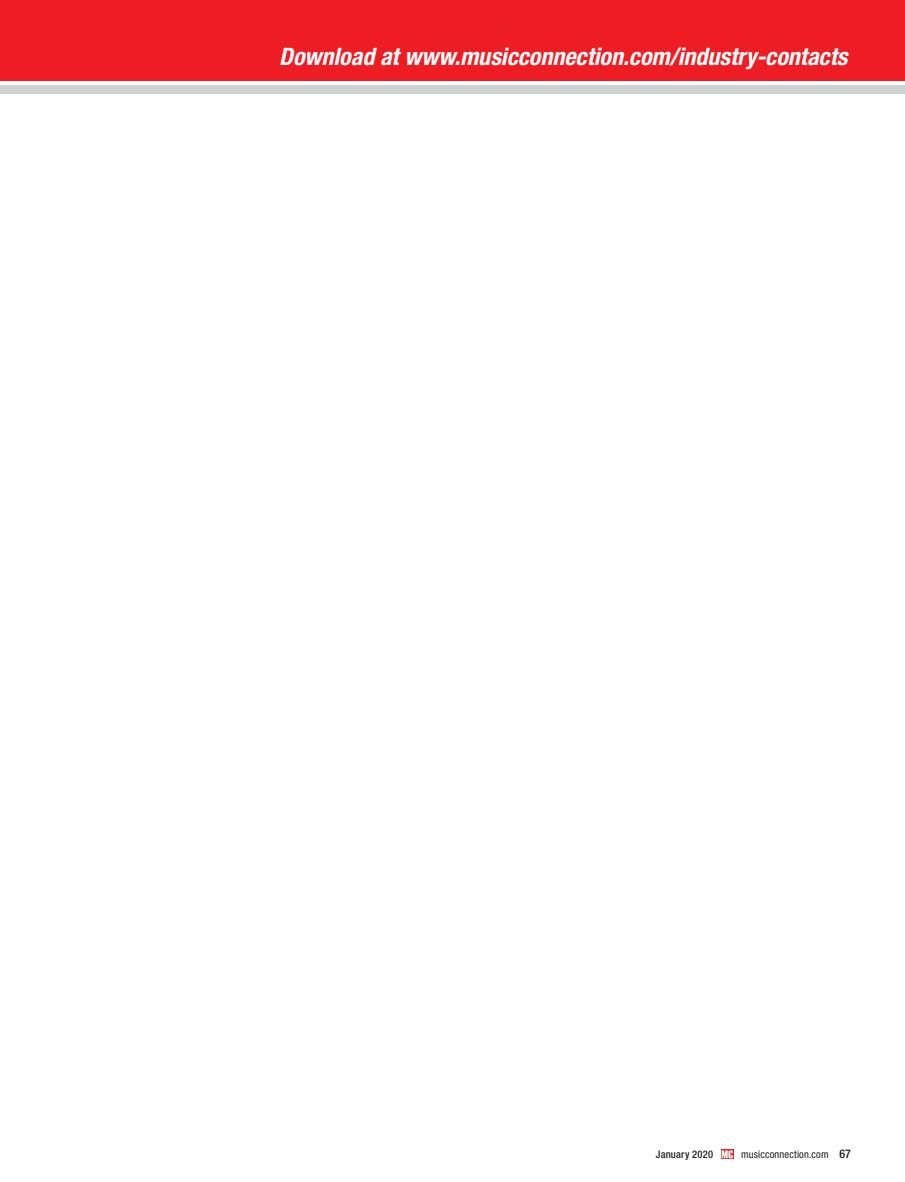
<style>
.page{position:relative;width:905px;height:1182px;background:#fff}
.page>*{position:absolute;margin:0;border:0;box-sizing:border-box;transform-origin:0 0}
.t1{font:italic 700 condensed 24px "Helvetica Neue";color:#fff}
.t2{font:condensed 10.5px "Helvetica Neue";letter-spacing:.015em;color:#231f20}
.t3{font:500 condensed 10.5px "Helvetica Neue";letter-spacing:.02em;color:#231f20}
.s1{font-weight:500;font-size:12px}
</style>
<div class="page">
<div style="left:0;top:0;width:904px;height:81px;background:#ee1d23"></div>
<svg style="left:721px;top:1149px;width:12px;height:1px"></svg>
<svg style="left:721px;top:1150px;width:12px;height:8px"></svg>
<div style="left:0;top:86px;width:904px;height:8px;background:#d1d2d4"></div>
<p class="t1" style="left:279px;top:42px;width:569px">Download at www.musicconnection.com/industry-contacts</p>
<p class="t3" style="left:656px;top:1148px;width:59px">January 2020</p>
<p class="t2" style="left:741px;top:1148px;width:111px">musicconnection.com <span class="s1">67</span></p>
</div>
